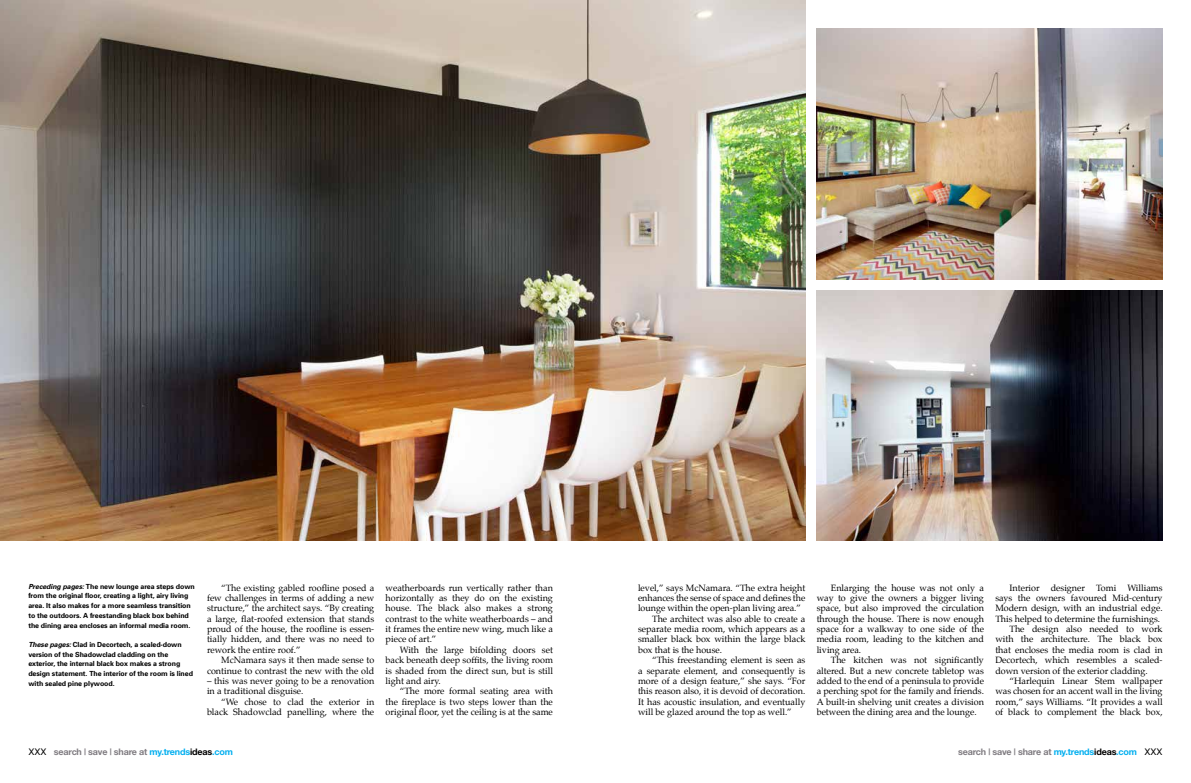
<style>
.page{position:relative;width:1191px;height:783px;background:#fff}
.page>*{position:absolute;margin:0;border:0;box-sizing:border-box;transform-origin:0 0}
.t1{font:9px/10.3px "Palatino";color:#000;text-align:justify}
.t2{font:700 9px "Helvetica Neue";letter-spacing:-.02em;color:#807c81}
.t3{font:700 7px/9.7px "Univers";letter-spacing:-.01em;color:#000}
.s1{font-style:italic}
.s2{font-family:"Helvetica";font-weight:400;color:#000}
.s3{color:#00aeef}
.s4{color:#000}
</style>
<div class="page">
<img style="left:0;top:0;width:805px;height:540px">
<img style="left:816px;top:28px;width:346px;height:251px">
<img style="left:816px;top:291px;width:346px;height:249px">
<p class="t3" style="left:28px;top:581px;width:168px"><span class="s1">Preceding pages:</span> The new lounge area steps down from the original floor, creating a light, airy living area. It also makes for a more seamless transition to the outdoors. A freestanding black box behind the dining area encloses an informal media room.</p>
<p class="t3" style="left:28px;top:639px;width:166px"><span class="s1">These pages:</span> Clad in Decortech, a scaled-down version of the Shadowclad cladding on the exterior, the internal black box makes a strong design statement. The interior of the room is lined with sealed pine plywood.</p>
<p class="t1" style="left:207px;top:582px;width:169px;text-indent:14px">“The existing gabled roofline posed a few challenges in terms of adding a new structure,” the architect says. “By creating a large, flat-roofed extension that stands proud of the house, the roofline is essen&shy;tially hidden, and there was no need to rework the entire roof.”</p>
<p class="t1" style="left:207px;top:654px;width:169px;text-align:right">McNamara says it then made sense to continue to contrast the new with the old</p>
<p class="t1" style="left:207px;top:675px;width:169px">– this was never going to be a renovation in a traditional disguise.</p>
<p class="t1" style="left:207px;top:696px;width:169px;text-align:right">“We chose to clad the exterior in black Shadowclad panelling, where the</p>
<p class="t1" style="left:386px;top:582px;width:169px">weatherboards run vertically rather than horizontally as they do on the existing house. The black also makes a strong contrast to the white weatherboards – and it frames the entire new wing, much like a piece of art.”</p>
<p class="t1" style="left:386px;top:644px;width:169px;text-indent:14px">With the large bifolding doors set back beneath deep soffits, the living room is shaded from the direct sun, but is still light and airy.</p>
<p class="t1" style="left:386px;top:685px;width:169px;text-indent:14px">“The more formal seating area with the fireplace is two steps lower than the original floor, yet the ceiling is at the same</p>
<p class="t1" style="left:638px;top:582px;width:169px">level,” says McNamara. “The extra height</p>
<p class="t1" style="left:638px;top:592px;width:169px">enhances the sense of space and defines the</p>
<p class="t1" style="left:638px;top:603px;width:164px">lounge within the open-plan living area.”</p>
<p class="t1" style="left:652px;top:613px;width:155px">The architect was also able to create a</p>
<p class="t1" style="left:638px;top:623px;width:169px">separate media room, which appears as a</p>
<p class="t1" style="left:638px;top:634px;width:169px">smaller black box within the large black</p>
<p class="t1" style="left:638px;top:644px;width:86px">box that is the house.</p>
<p class="t1" style="left:652px;top:654px;width:155px">“This freestanding element is seen as</p>
<p class="t1" style="left:638px;top:665px;width:169px">a separate element, and consequently is</p>
<p class="t1" style="left:638px;top:675px;width:169px">more of a design feature,” she says. “For</p>
<p class="t1" style="left:638px;top:685px;width:169px">this reason also, it is devoid of decoration.</p>
<p class="t1" style="left:638px;top:696px;width:169px">It has acoustic insulation, and eventually</p>
<p class="t1" style="left:638px;top:706px;width:155px">will be glazed around the top as well.”</p>
<p class="t1" style="left:816px;top:582px;width:169px;text-indent:14px">Enlarging the house was not only a way to give the owners a bigger living space, but also improved the circulation through the house. There is now enough space for a walkway to one side of the media room, leading to the kitchen and living area.</p>
<p class="t1" style="left:816px;top:654px;width:169px;text-indent:14px">The kitchen was not significantly altered. But a new concrete tabletop was added to the end of a peninsula to provide a perching spot for the family and friends.<br>A built-in shelving unit creates a division between the dining area and the lounge.</p>
<p class="t1" style="left:1009px;top:582px;width:155px">Interior designer Tomi Williams</p>
<p class="t1" style="left:995px;top:592px;width:169px">says the owners favoured Mid-century</p>
<p class="t1" style="left:995px;top:603px;width:169px">Modern design, with an industrial edge.</p>
<p class="t1" style="left:995px;top:613px;width:166px">This helped to determine the furnishings.</p>
<p class="t1" style="left:1009px;top:623px;width:155px">The design also needed to work</p>
<p class="t1" style="left:995px;top:634px;width:169px">with the architecture. The black box</p>
<p class="t1" style="left:995px;top:644px;width:169px">that encloses the media room is clad in</p>
<p class="t1" style="left:995px;top:654px;width:169px">Decortech, which resembles a scaled-</p>
<p class="t1" style="left:995px;top:665px;width:154px">down version of the exterior cladding.</p>
<p class="t1" style="left:1009px;top:675px;width:155px">“Harlequin Linear Stem wallpaper</p>
<p class="t1" style="left:995px;top:685px;width:169px">was chosen for an accent wall in the living</p>
<p class="t1" style="left:995px;top:696px;width:169px">room,” says Williams. “It provides a wall</p>
<p class="t1" style="left:995px;top:706px;width:169px">of black to complement the black box,</p>
<p class="t2" style="left:28px;top:745px;width:206px"><span class="s2">XXX</span> search | save | share at <span class="s3">my.trends</span><span class="s4">ideas</span><span class="s3">.com</span></p>
<p class="t2" style="left:958px;top:745px;width:206px">search | save | share at <span class="s3">my.trends</span><span class="s4">ideas</span><span class="s3">.com</span> <span class="s2">XXX</span></p>
</div>
